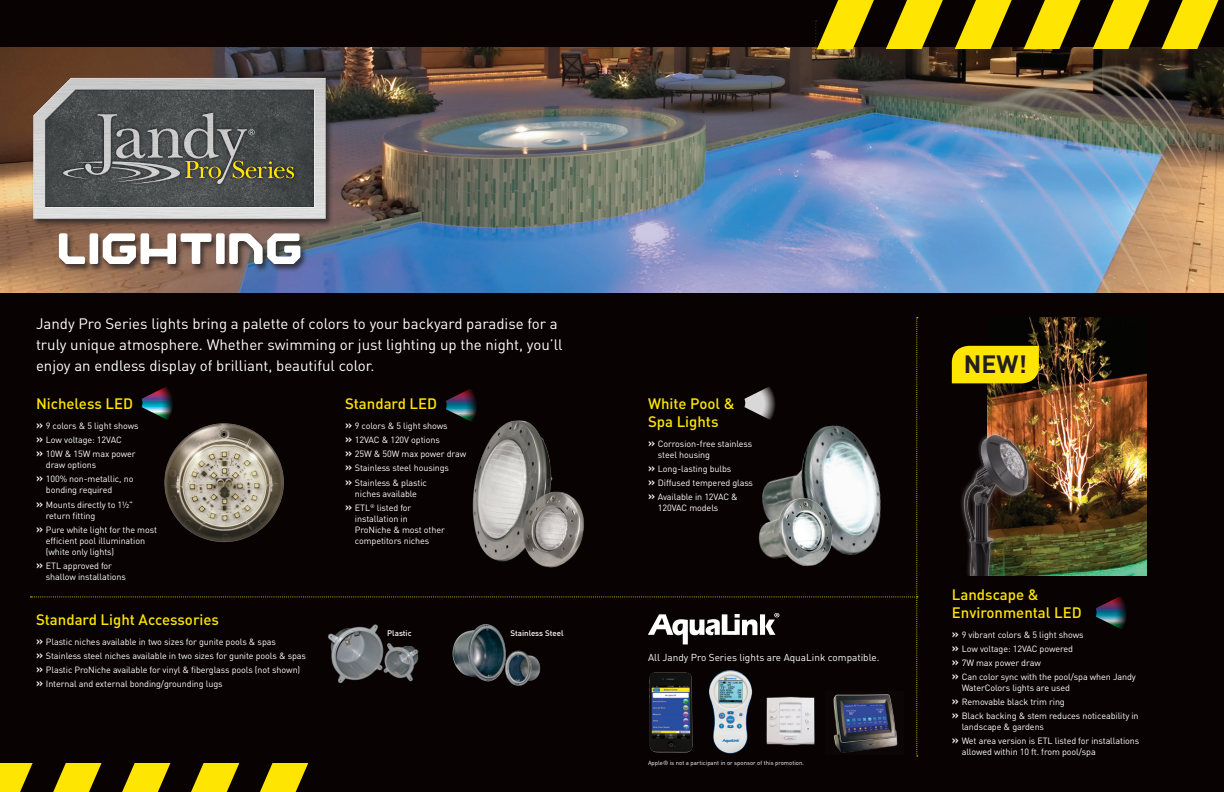
<style>
.page{position:relative;width:1224px;height:792px;background:#080302}
.page>*{position:absolute;margin:0;border:0;box-sizing:border-box;transform-origin:0 0}
.Subhead{font:700 24.8px "DIN";color:#231f20}
.Large_Body_Text{font:15px/21px "DIN";color:#fff}
.Paragraph_Heading{font:500 15px/18px "DIN";color:#ffe501}
.Body_Text{font:10px "DIN";color:#fff}
.t1{font:9px/11px "DIN";letter-spacing:-.01em;color:#fff}
.Callout{font:500 8px "DIN";color:#fff}
.Copyright_Part_Numbe{font:6px "DIN";color:#fff}
.s1{font-weight:500;font-size:12px}
</style>
<div class="page">
<img style="left:0;top:48px;width:1224px;height:245px">
<svg style="left:0;top:763px;width:309px;height:29px"></svg>
<svg style="left:815px;top:0;width:409px;height:59px"></svg>
<div style="left:31px;top:77px;width:302px;height:195px;background:#231f20;opacity:.75"></div>
<svg style="left:33px;top:78px;width:293px;height:141px;background:#cac7c5"></svg>
<svg style="left:45px;top:90px;width:270px;height:118px;background:#565957"></svg>
<svg style="left:59px;top:233px;width:26px;height:31px"></svg>
<svg style="left:229px;top:233px;width:71px;height:31px;background:#bdb9b7"></svg>
<div style="left:90px;top:233px;width:8px;height:31px;background:#fff;border-radius:2px"></div>
<div style="left:216px;top:233px;width:9px;height:31px;background:#fff;border-radius:2px"></div>
<svg style="left:103px;top:233px;width:108px;height:31px;background:#beb1aa"></svg>
<svg style="left:31px;top:317px;width:887px;height:377px"></svg>
<img style="left:456px;top:410px;width:145px;height:163px">
<img style="left:147px;top:414px;width:155px;height:134px">
<svg style="left:1096px;top:596px;width:31px;height:33px"></svg>
<img style="left:762px;top:693px;width:50px;height:53px">
<img style="left:709px;top:670px;width:43px;height:84px">
<svg style="left:812px;top:689px;width:107px;height:68px"></svg>
<img style="left:649px;top:672px;width:44px;height:81px">
<img style="left:987px;top:317px;width:159px;height:258px">
<div style="left:952px;top:346px;width:87px;height:37px;background:#ffe501"></div>
<img style="left:961px;top:427px;width:82px;height:148px">
<p class="Large_Body_Text" style="left:36px;top:313px;width:528px">Jandy Pro Series lights bring a palette of colors to your backyard paradise for a truly unique atmosphere. Whether swimming or just lighting up the night, you’ll enjoy an endless display of brilliant, beautiful color.</p>
<p class="Paragraph_Heading" style="left:36px;top:394px;width:99px">Nicheless LED</p>
<p class="t1" style="left:36px;top:420px;width:104px"><span class="s1">»</span> 9 colors &amp; 5 light shows</p>
<p class="t1" style="left:36px;top:434px;width:87px"><span class="s1">»</span> Low voltage: 12VAC</p>
<p class="t1" style="left:46px;top:449px;width:91px;text-indent:-10px"><span class="s1">»</span> 10W &amp; 15W max power draw options</p>
<p class="t1" style="left:46px;top:474px;width:89px;text-indent:-10px"><span class="s1">»</span> 100% non-metallic, no bonding required</p>
<p class="t1" style="left:46px;top:499px;width:89px;text-indent:-10px"><span class="s1">»</span> Mounts directly to 1½" return fitting</p>
<p class="t1" style="left:46px;top:524px;width:113px;text-indent:-10px"><span class="s1">»</span> Pure white light for the most efficient pool illumination (white only lights)</p>
<p class="t1" style="left:46px;top:560px;width:82px;text-indent:-10px"><span class="s1">»</span> ETL approved for shallow installations</p>
<p class="Paragraph_Heading" style="left:36px;top:610px;width:185px">Standard Light Accessories</p>
<p class="t1" style="left:36px;top:636px;width:241px"><span class="s1">»</span> Plastic niches available in two sizes for gunite pools &amp; spas</p>
<p class="t1" style="left:36px;top:650px;width:272px"><span class="s1">»</span> Stainless steel niches available in two sizes for gunite pools &amp; spas</p>
<p class="t1" style="left:36px;top:664px;width:266px"><span class="s1">»</span> Plastic ProNiche available for vinyl &amp; fiberglass pools (not shown)</p>
<p class="t1" style="left:36px;top:678px;width:188px"><span class="s1">»</span> Internal and external bonding/grounding lugs</p>
<p class="Paragraph_Heading" style="left:345px;top:394px;width:94px">Standard LED</p>
<p class="t1" style="left:345px;top:420px;width:104px"><span class="s1">»</span> 9 colors &amp; 5 light shows</p>
<p class="t1" style="left:345px;top:434px;width:96px"><span class="s1">»</span> 12VAC &amp; 120V options</p>
<p class="t1" style="left:345px;top:449px;width:123px"><span class="s1">»</span> 25W &amp; 50W max power draw</p>
<p class="t1" style="left:345px;top:463px;width:106px"><span class="s1">»</span> Stainless steel housings</p>
<p class="t1" style="left:345px;top:477px;width:84px;text-align:center"><span class="s1">»</span> Stainless &amp; plastic niches available</p>
<p class="t1" style="left:355px;top:502px;width:92px;text-indent:-10px"><span class="s1">»</span> ETL<sup>®</sup> listed for installation in<br>ProNiche &amp; most other competitors niches</p>
<p class="Callout" style="left:387px;top:628px;width:26px">Plastic</p>
<p class="Callout" style="left:510px;top:628px;width:55px">Stainless Steel</p>
<p class="Paragraph_Heading" style="left:648px;top:394px;width:88px">White Pool &amp;<br>Spa Lights</p>
<p class="t1" style="left:658px;top:438px;width:96px;text-indent:-10px"><span class="s1">»</span> Corrosion-free stainless steel housing</p>
<p class="t1" style="left:648px;top:463px;width:85px"><span class="s1">»</span> Long-lasting bulbs</p>
<p class="t1" style="left:648px;top:478px;width:107px"><span class="s1">»</span> Diffused tempered glass</p>
<p class="t1" style="left:658px;top:492px;width:81px;text-indent:-10px"><span class="s1">»</span> Available in 12VAC &amp;<br>120VAC models</p>
<p class="Body_Text" style="left:648px;top:651px;width:233px">All Jandy Pro Series lights are AquaLink compatible.</p>
<p class="Copyright_Part_Numbe" style="left:648px;top:759px;width:158px">Apple® is not a participant in or sponsor of this promotion.</p>
<p class="Subhead" style="left:964px;top:348px;width:65px">NEW!</p>
<p class="Paragraph_Heading" style="left:952px;top:585px;width:131px">Landscape &amp;<br>Environmental LED</p>
<p class="t1" style="left:952px;top:629px;width:133px"><span class="s1">»</span> 9 vibrant colors &amp; 5 light shows</p>
<p class="t1" style="left:952px;top:643px;width:123px"><span class="s1">»</span> Low voltage: 12VAC powered</p>
<p class="t1" style="left:952px;top:657px;width:91px"><span class="s1">»</span> 7W max power draw</p>
<p class="t1" style="left:962px;top:671px;width:176px;text-indent:-10px"><span class="s1">»</span> Can color sync with the pool/spa when Jandy<br>WaterColors lights are used</p>
<p class="t1" style="left:952px;top:696px;width:115px"><span class="s1">»</span> Removable black trim ring</p>
<p class="t1" style="left:962px;top:710px;width:178px;text-indent:-10px"><span class="s1">»</span> Black backing &amp; stem reduces noticeability in landscape &amp; gardens</p>
<p class="t1" style="left:962px;top:736px;width:179px;text-indent:-10px"><span class="s1">»</span> Wet area version is ETL listed for installations allowed within 10 ft. from pool/spa</p>
</div>
